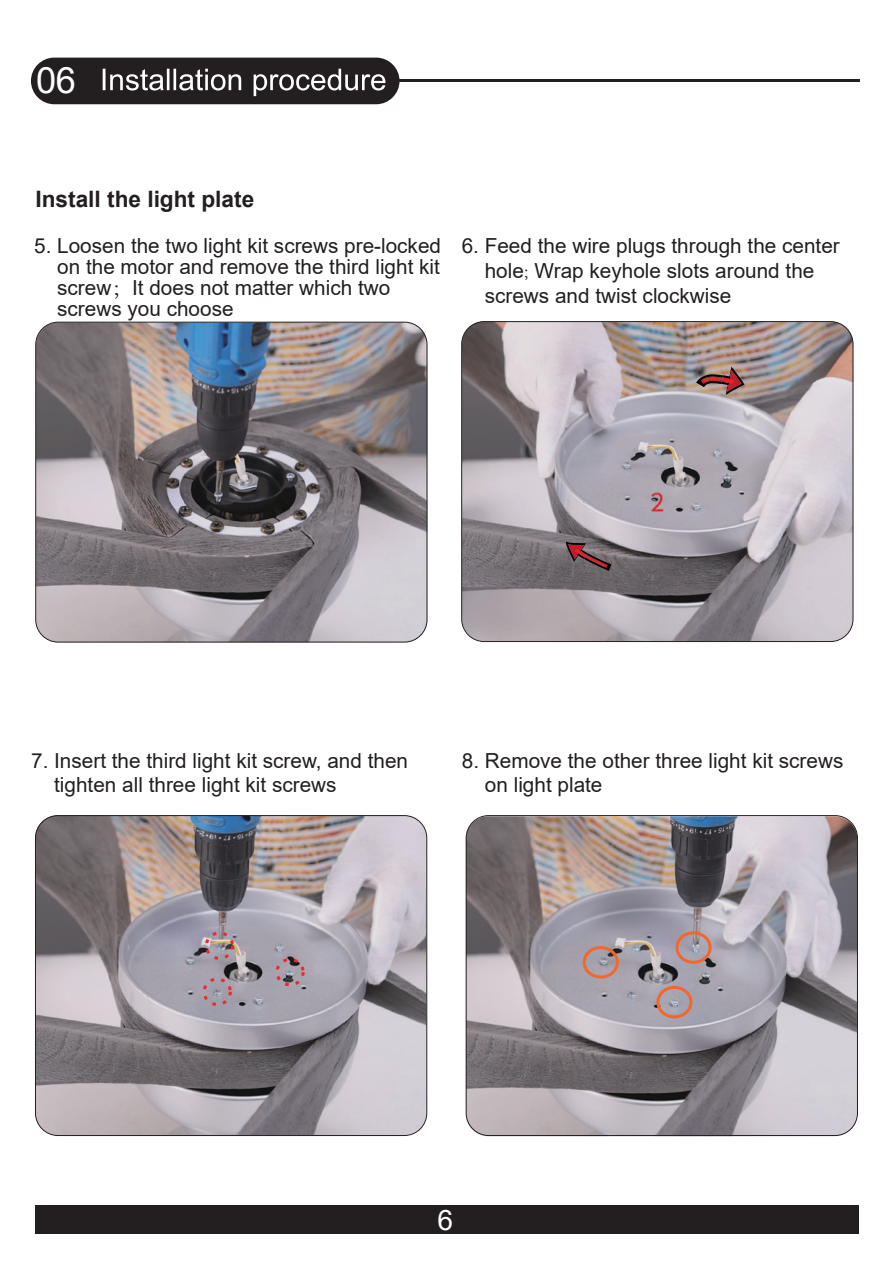
<style>
.page{position:relative;width:893px;height:1263px;background:#fff}
.page>*{position:absolute;margin:0;border:0;box-sizing:border-box;transform-origin:0 0}
.t1{font:36.3px "Arial";color:#fff}
.t2{font:28.2px "Arial";color:#fff}
.t3{font:700 22.65px "Arial";color:#231f20}
.t4{font:20.7px/24.9px "Arial";color:#231f20}
.s1{font-family:"Adobe Song Std";font-weight:300}
</style>
<div class="page">
<img style="left:35px;top:815px;width:391px;height:320px">
<img style="left:466px;top:817px;width:390px;height:319px">
<img style="left:463px;top:321px;width:390px;height:320px">
<img style="left:37px;top:322px;width:390px;height:320px">
<div style="left:36px;top:1205px;width:823px;height:29px;background:#231f20"></div>
<div style="left:35px;top:322px;width:392px;height:320px;border:1px solid #231f20;border-radius:22px"></div>
<div style="left:461px;top:321px;width:392px;height:321px;border:1px solid #231f20;border-radius:22px"></div>
<div style="left:35px;top:815px;width:392px;height:321px;border:1px solid #231f20;border-radius:22px"></div>
<div style="left:466px;top:815px;width:392px;height:321px;border:1px solid #231f20;border-radius:22px"></div>
<div style="left:31px;top:58px;width:369px;height:46px;background:#231f20;border-radius:23px"></div>
<hr style="left:100px;top:79px;width:759px;height:3px;background:#231f20">
<svg style="left:103px;top:69px;width:282px;height:27px"></svg>
<svg style="left:566px;top:541px;width:45px;height:30px"></svg>
<svg style="left:696px;top:367px;width:48px;height:28px"></svg>
<div style="left:203px;top:977px;width:29px;height:29px;border:3px dashed #ee282b;border-radius:50%"></div>
<div style="left:205px;top:931px;width:29px;height:29px;border:3px dashed #ee282b;border-radius:50%"></div>
<div style="left:275px;top:958px;width:30px;height:28px;border:3px dashed #ee282b;border-radius:50%"></div>
<div style="left:656px;top:986px;width:36px;height:32px;border:3px solid #f2682c;border-radius:50%"></div>
<div style="left:675px;top:931px;width:37px;height:33px;border:3px solid #f2682c;border-radius:50%"></div>
<div style="left:583px;top:946px;width:36px;height:32px;border:3px solid #f2682c;border-radius:50%"></div>
<h1 class="t1" style="left:36px;top:55px;width:42px">06</h1>
<p class="t3" style="left:36px;top:183px;width:220px">Install the light plate</p>
<p class="t4" style="left:57px;top:235px;width:385px;line-height:21px;text-indent:-23px">5. Loosen the two light kit screws pre-locked on the motor and remove the third light kit screw<span class="s1">；</span>It does not matter which two screws you choose</p>
<p class="t4" style="left:485px;top:233px;width:357px;text-indent:-23px">6. Feed the wire plugs through the center hole<span class="s1">;</span> Wrap keyhole slots around the screws and twist clockwise</p>
<p class="t4" style="left:54px;top:748px;width:355px;text-indent:-23px">7. Insert the third light kit screw, and then tighten all three light kit screws</p>
<p class="t4" style="left:485px;top:748px;width:360px;text-indent:-23px">8. Remove the other three light kit screws on light plate</p>
<h2 class="t2" style="left:437px;top:1201px;width:17px">6</h2>
</div>
